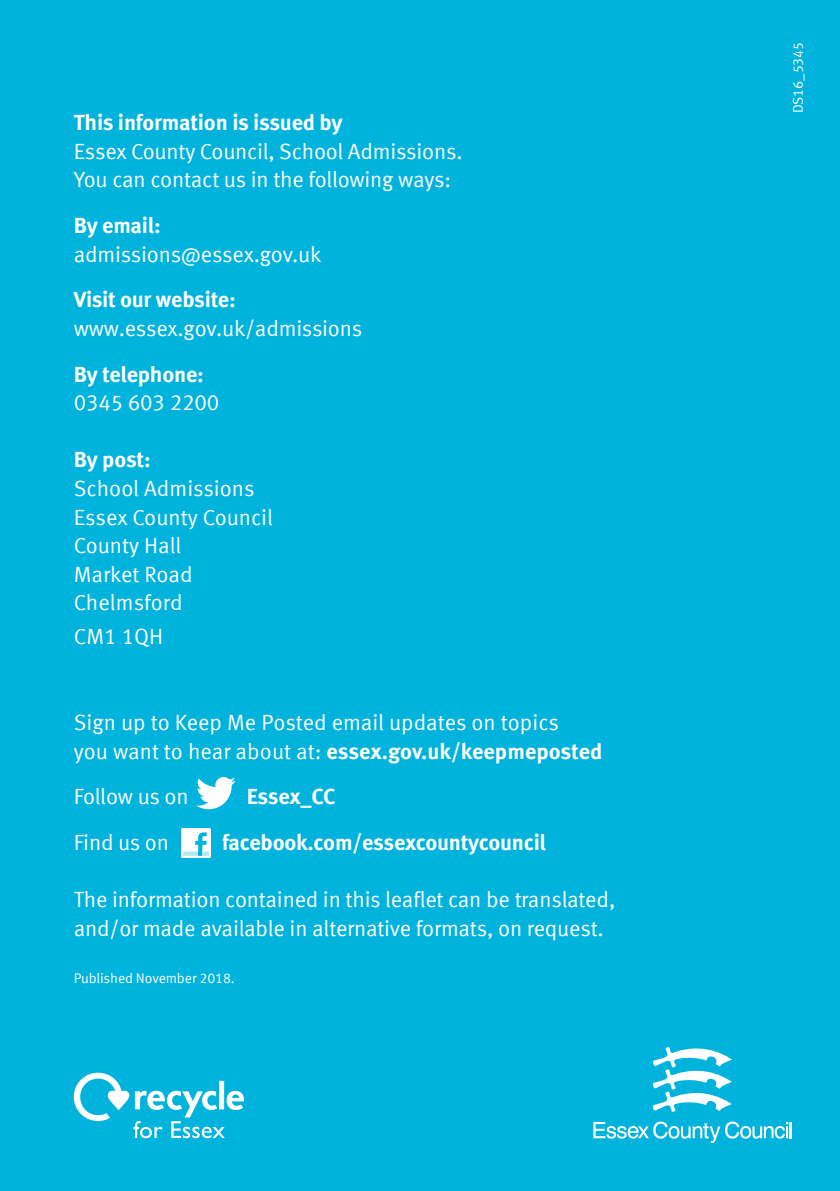
<style>
.page{position:relative;width:840px;height:1191px;background:#fff}
.page>*{position:absolute;margin:0;border:0;box-sizing:border-box;transform-origin:0 0}
.t1{font:22px/28.6px "Meta Offc Norm";letter-spacing:-.01em;color:#fff}
.t2{font:700 22px "Meta Offc";letter-spacing:-.01em;color:#fff}
.t3{font:14px "Meta Offc Norm";letter-spacing:-.01em;color:#fff}
.s1{font-family:"Meta Offc Norm";font-weight:400}
</style>
<div class="page">
<div style="left:0;top:0;width:839px;height:1191px;background:#00b3dc"></div>
<svg style="left:74px;top:1072px;width:170px;height:66px"></svg>
<svg style="left:593px;top:1121px;width:198px;height:22px"></svg>
<svg style="left:652px;top:1047px;width:79px;height:65px"></svg>
<svg style="left:196px;top:777px;width:39px;height:32px"></svg>
<svg style="left:181px;top:828px;width:30px;height:30px"></svg>
<p class="t2" style="left:74px;top:109px;width:270px">This information is issued by</p>
<p class="t1" style="left:74px;top:137px;width:390px">Essex County Council, School Admissions.<br>You can contact us in the following ways:</p>
<p class="t2" style="left:74px;top:212px;width:88px">By email:</p>
<p class="t1" style="left:74px;top:240px;width:249px">admissions@essex.gov.uk</p>
<p class="t2" style="left:74px;top:286px;width:163px">Visit our website:</p>
<p class="t1" style="left:74px;top:314px;width:290px">www.essex.gov.uk/admissions</p>
<p class="t2" style="left:74px;top:361px;width:132px">By telephone:</p>
<p class="t1" style="left:74px;top:389px;width:147px">0345 603 2200</p>
<p class="t2" style="left:74px;top:446px;width:78px">By post:</p>
<p class="t1" style="left:74px;top:474px;width:200px">School Admissions<br>Essex County Council<br>County Hall<br>Market Road<br>Chelmsford</p>
<p class="t1" style="left:74px;top:623px;width:91px">CM1 1QH</p>
<p class="t1" style="left:74px;top:708px;width:486px">Sign up to Keep Me Posted email updates on topics</p>
<p class="t2" style="left:74px;top:738px;width:530px"><span class="s1">you want to hear about at:</span> essex.gov.uk/keepmeposted</p>
<p class="t1" style="left:74px;top:783px;width:116px">Follow us on</p>
<p class="t2" style="left:246px;top:783px;width:90px">Essex_CC</p>
<p class="t1" style="left:74px;top:828px;width:97px">Find us on</p>
<p class="t2" style="left:222px;top:829px;width:325px">facebook.com/essexcountycouncil</p>
<p class="t1" style="left:74px;top:885px;width:543px">The information contained in this leaflet can be translated, and/or made available in alternative formats, on request.</p>
<p class="t3" style="left:74px;top:969px;width:162px">Published November 2018.</p>
<p class="t3" style="left:789px;top:113px;width:73px;rotate:-90deg">DS16_5345</p>
</div>
